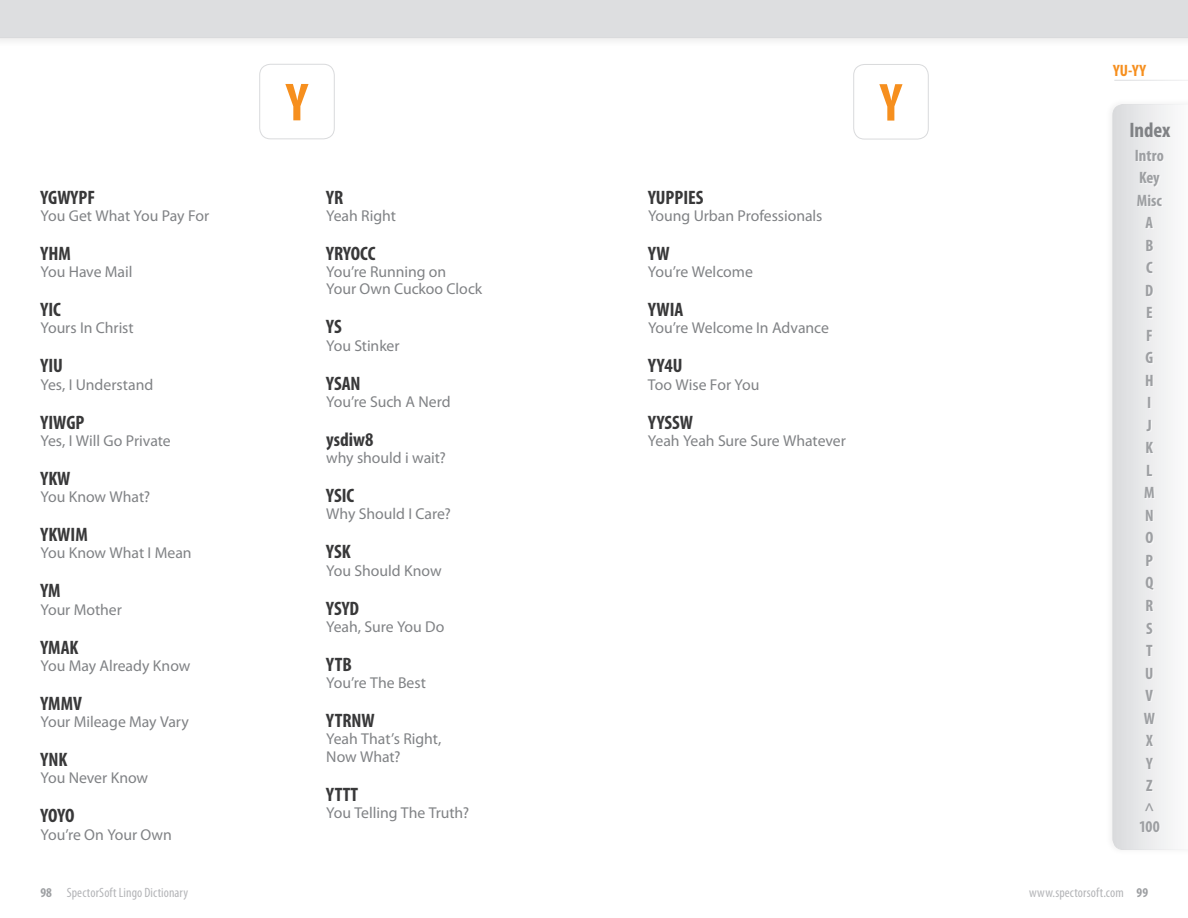
<style>
.page{position:relative;width:1188px;height:918px;background:#fff}
.page>*{position:absolute;margin:0;border:0;box-sizing:border-box;transform-origin:0 0}
.t1{font:700 condensed 54px "Myriad Pro";color:#f68f1e}
.t2{font:700 condensed 21px "Myriad Pro";color:#808285}
.t3{font:700 condensed 19.5px "Myriad Pro";color:#383839}
.t4{font:700 condensed 16.5px/22.5px "Myriad Pro";letter-spacing:.005em;color:#9d9fa2;text-align:center}
.t5{font:700 condensed 16.5px "Myriad Pro";color:#f68f1e}
.t6{font:15.75px/17.2px "Myriad Pro";letter-spacing:-.005em;color:#808285}
.t7{font:condensed 13.5px "Myriad Pro";letter-spacing:.01em;color:#b4b5b8}
.s1{font-weight:700;color:#9d9fa2}
</style>
<div class="page">
<div style="left:1104px;top:98px;width:84px;height:758px;background:#231f20;opacity:.07"></div>
<svg style="left:1113px;top:104px;width:75px;height:746px"></svg>
<div style="left:1137px;top:151px;width:27px;height:681px;background:#eeeeef"></div>
<div style="left:260px;top:64px;width:74px;height:75px;border:1px solid #d9dadc;border-radius:11px"></div>
<div style="left:854px;top:64px;width:74px;height:75px;border:1px solid #d9dadc;border-radius:11px"></div>
<div style="left:0;top:0;width:594px;height:48px;background:#f8f8f8"></div>
<div style="left:594px;top:0;width:594px;height:48px;background:#f8f8f8"></div>
<div style="left:0;top:0;width:1188px;height:38px;background:#dddee0"></div>
<p class="t3" style="left:40px;top:185px;width:56px">YGWYPF</p>
<p class="t6" style="left:40px;top:207px;width:170px">You Get What You Pay For</p>
<p class="t3" style="left:40px;top:241px;width:32px">YHM</p>
<p class="t6" style="left:40px;top:263px;width:93px">You Have Mail</p>
<p class="t3" style="left:40px;top:297px;width:22px">YIC</p>
<p class="t6" style="left:40px;top:319px;width:95px">Yours In Christ</p>
<p class="t3" style="left:40px;top:354px;width:24px">YIU</p>
<p class="t6" style="left:40px;top:375px;width:114px">Yes, I Understand</p>
<p class="t3" style="left:40px;top:410px;width:46px">YIWGP</p>
<p class="t6" style="left:40px;top:432px;width:132px">Yes, I Will Go Private</p>
<p class="t3" style="left:40px;top:466px;width:32px">YKW</p>
<p class="t6" style="left:40px;top:488px;width:111px">You Know What?</p>
<p class="t3" style="left:40px;top:522px;width:49px">YKWIM</p>
<p class="t6" style="left:40px;top:544px;width:153px">You Know What I Mean</p>
<p class="t3" style="left:40px;top:579px;width:22px">YM</p>
<p class="t6" style="left:40px;top:600px;width:83px">Your Mother</p>
<p class="t3" style="left:40px;top:635px;width:40px">YMAK</p>
<p class="t6" style="left:40px;top:657px;width:151px">You May Already Know</p>
<p class="t3" style="left:40px;top:691px;width:43px">YMMV</p>
<p class="t6" style="left:40px;top:713px;width:150px">Your Mileage May Vary</p>
<p class="t3" style="left:40px;top:747px;width:28px">YNK</p>
<p class="t6" style="left:40px;top:769px;width:109px">You Never Know</p>
<p class="t3" style="left:40px;top:804px;width:36px">YOYO</p>
<p class="t6" style="left:40px;top:825px;width:133px">You’re On Your Own</p>
<h1 class="t1" style="left:286px;top:69px;width:23px">Y</h1>
<h1 class="t1" style="left:880px;top:69px;width:23px">Y</h1>
<p class="t3" style="left:326px;top:185px;width:19px">YR</p>
<p class="t6" style="left:326px;top:207px;width:71px">Yeah Right</p>
<p class="t3" style="left:326px;top:241px;width:51px">YRYOCC</p>
<p class="t6" style="left:326px;top:263px;width:158px">You’re Running on<br>Your Own Cuckoo Clock</p>
<p class="t3" style="left:326px;top:315px;width:17px">YS</p>
<p class="t6" style="left:326px;top:336px;width:75px">You Stinker</p>
<p class="t3" style="left:326px;top:371px;width:36px">YSAN</p>
<p class="t6" style="left:326px;top:393px;width:126px">You’re Such A Nerd</p>
<p class="t3" style="left:326px;top:427px;width:49px">ysdiw8</p>
<p class="t6" style="left:326px;top:449px;width:121px">why should i wait?</p>
<p class="t3" style="left:326px;top:483px;width:30px">YSIC</p>
<p class="t6" style="left:326px;top:505px;width:126px">Why Should I Care?</p>
<p class="t3" style="left:326px;top:540px;width:26px">YSK</p>
<p class="t6" style="left:326px;top:561px;width:117px">You Should Know</p>
<p class="t3" style="left:326px;top:596px;width:34px">YSYD</p>
<p class="t6" style="left:326px;top:618px;width:120px">Yeah, Sure You Do</p>
<p class="t3" style="left:326px;top:652px;width:27px">YTB</p>
<p class="t6" style="left:326px;top:674px;width:101px">You’re The Best</p>
<p class="t3" style="left:326px;top:708px;width:50px">YTRNW</p>
<p class="t6" style="left:326px;top:730px;width:117px">Yeah That’s Right,<br>Now What?</p>
<p class="t3" style="left:326px;top:782px;width:34px">YTTT</p>
<p class="t6" style="left:326px;top:804px;width:144px">You Telling The Truth?</p>
<p class="t3" style="left:648px;top:185px;width:57px">YUPPIES</p>
<p class="t6" style="left:648px;top:207px;width:176px">Young Urban Professionals</p>
<p class="t3" style="left:648px;top:241px;width:23px">YW</p>
<p class="t6" style="left:648px;top:263px;width:106px">You’re Welcome</p>
<p class="t3" style="left:648px;top:297px;width:37px">YWIA</p>
<p class="t6" style="left:648px;top:319px;width:183px">You’re Welcome In Advance</p>
<p class="t3" style="left:648px;top:354px;width:36px">YY4U</p>
<p class="t6" style="left:648px;top:375px;width:113px">Too Wise For You</p>
<p class="t3" style="left:648px;top:410px;width:47px">YYSSW</p>
<p class="t6" style="left:648px;top:432px;width:199px">Yeah Yeah Sure Sure Whatever</p>
<p class="t5" style="left:1113px;top:60px;width:34px">YU-YY</p>
<h2 class="t2" style="left:1129px;top:117px;width:43px">Index</h2>
<p class="t4" style="left:1135px;top:144px;width:30px">Intro<br>Key<br>Misc<br>A<br>B<br>C<br>D<br>E<br>F<br>G<br>H<br>I<br>J<br>K<br>L<br>M<br>N<br>O<br>P<br>Q<br>R<br>S<br>T<br>U<br>V<br>W<br>X<br>Y<br>Z<br>^</p>
<p class="t4" style="left:1139px;top:814px;width:22px">100</p>
<p class="t7" style="left:40px;top:884px;width:149px"><span class="s1">98</span> SpectorSoft Lingo Dictionary</p>
<p class="t7" style="left:1029px;top:884px;width:121px">www.spectorsoft.com <span class="s1">99</span></p>
</div>
